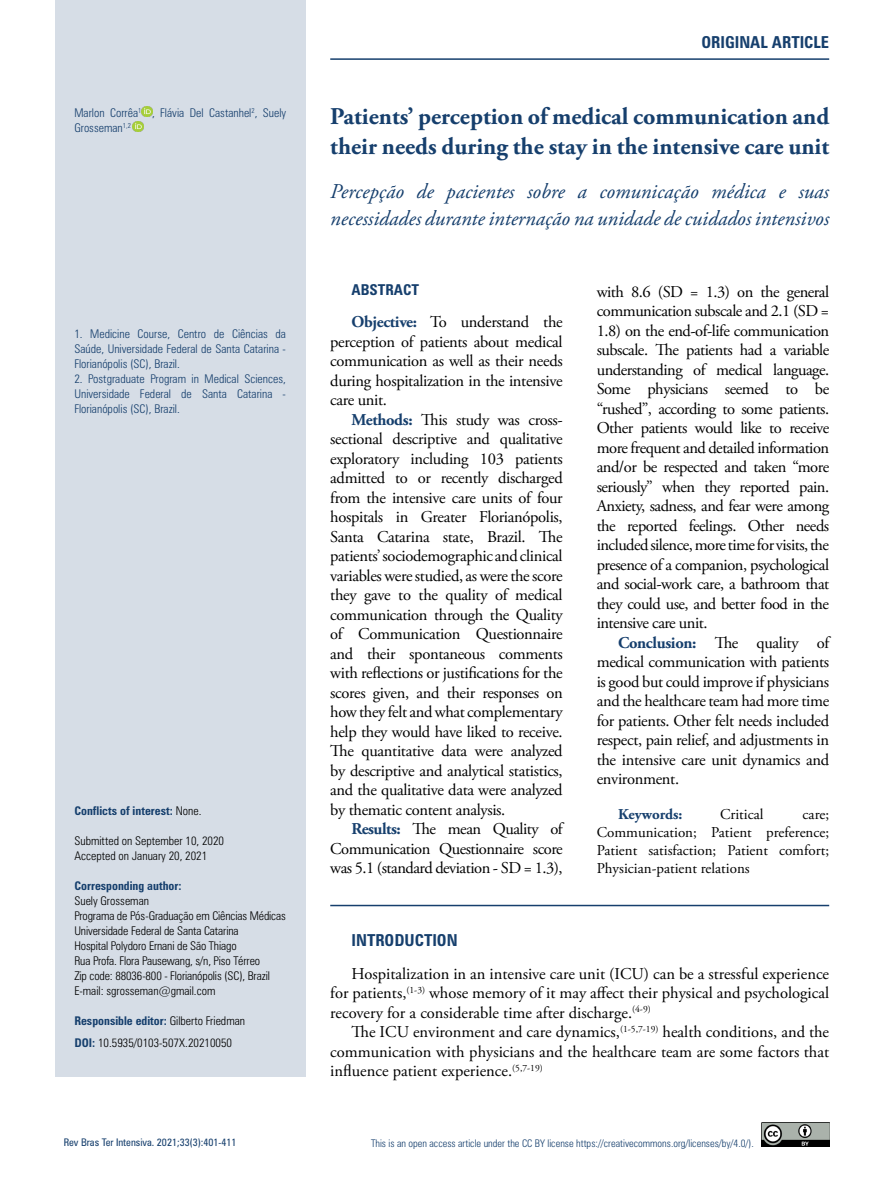
<style>
.page{position:relative;width:893px;height:1191px;background:#fff}
.page>*{position:absolute;margin:0;border:0;box-sizing:border-box;transform-origin:0 0}
.t1{font:700 24px/30px "Adobe Garamond Pro";color:#163f6d}
.t2{font:italic 21px/27px "Adobe Garamond Pro";color:#163f6d}
.t3{font:16.5px/19.5px "Adobe Garamond Pro";letter-spacing:-.02em;color:#000;text-align:justify}
.t4{font:700 condensed 16.5px "Zurich BT";color:#163f6d}
.t5{font:15px/18px "Adobe Garamond Pro";color:#000;text-align:justify}
.t6{font:700 15px "Adobe Garamond Pro";color:#163f6d}
.t7{font:700 condensed 15px "Zurich BT";color:#163f6d}
.t8{font:300 condensed 12px/15px "Zurich BT";letter-spacing:-.01em;color:#000}
.t9{font:300 condensed 12px/15px "Zurich BT";color:#163f6d;text-align:justify}
.t10{font:700 condensed 12px "Zurich BT";color:#163f6d}
.t11{font:300 condensed 10.5px "Zurich BT";color:#163f6d}
.t12{font:condensed 10.5px "Zurich BT";color:#163f6d}
.s1{font-weight:300;color:#000}
.s2{font-weight:700;color:#163f6d}
</style>
<div class="page">
<div style="left:55px;top:0;width:250px;height:1076px;background:#d5dce6"></div>
<svg style="left:132px;top:106px;width:20px;height:26px"></svg>
<hr style="left:330px;top:904px;width:499px;height:2px;background:#163f6d">
<img style="left:761px;top:1122px;width:68px;height:24px">
<hr style="left:330px;top:58px;width:499px;height:2px;background:#163f6d">
<p class="t9" style="left:74px;top:105px;width:213px">Marlon Corrêa<sup>1</sup> , Flávia Del Castanhel<sup>2</sup>, Suely<br>Grosseman<sup>1,2</sup></p>
<p class="t9" style="left:74px;top:326px;width:213px">1. Medicine Course, Centro de Ciências da Saúde, Universidade Federal de Santa Catarina - Florianópolis (SC), Brazil.</p>
<p class="t9" style="left:74px;top:371px;width:213px">2. Postgraduate Program in Medical Sciences, Universidade Federal de Santa Catarina - Florianópolis (SC), Brazil.</p>
<p class="t10" style="left:74px;top:803px;width:129px">Conflicts of interest: <span class="s1">None.</span></p>
<p class="t8" style="left:74px;top:833px;width:151px">Submitted on September 10, 2020<br>Accepted on January 20, 2021</p>
<p class="t10" style="left:74px;top:878px;width:109px">Corresponding author:</p>
<p class="t8" style="left:74px;top:893px;width:213px">Suely Grosseman<br>Programa de Pós-Graduação em Ciências Médicas Universidade Federal de Santa Catarina<br>Hospital Polydoro Ernani de São Thiago<br>Rua Profa. Flora Pausewang, s/n, Piso Térreo<br>Zip code: 88036-800 - Florianópolis (SC), Brazil E-mail: sgrosseman@gmail.com</p>
<p class="t10" style="left:74px;top:1013px;width:172px">Responsible editor: <span class="s1">Gilberto Friedman</span></p>
<p class="t8" style="left:74px;top:1035px;width:159px"><span class="s2">DOI:</span> 10.5935/0103-507X.20210050</p>
<p class="t12" style="left:64px;top:1135px;width:174px">Rev Bras Ter Intensiva. 2021;33(3):401-411</p>
<p class="t4" style="left:701px;top:32px;width:129px">ORIGINAL ARTICLE</p>
<h1 class="t1" style="left:330px;top:102px;width:500px">Patients’ perception of medical communication and their needs during the stay in the intensive care unit</h1>
<p class="t2" style="left:330px;top:178px;width:500px">Percepção de pacientes sobre a comunicação médica e suas necessidades durante internação na unidade de cuidados intensivos</p>
<p class="t7" style="left:351px;top:280px;width:69px">ABSTRACT</p>
<p class="t3" style="left:597px;top:282px;width:234px">with 8.6 (SD = 1.3) on the general communication subscale and 2.1 (SD = 1.8) on the end-of-life communication subscale. The patients had a variable understanding of medical language.<br>Some physicians seemed to be “rushed”, according to some patients.<br>Other patients would like to receive more frequent and detailed information and/or be respected and taken “more seriously” when they reported pain.<br>Anxiety, sadness, and fear were among the reported feelings. Other needs included silence, more time for visits, the presence of a companion, psychological and social-work care, a bathroom that they could use, and better food in the intensive care unit.</p>
<p class="t3" style="left:597px;top:633px;width:234px;text-indent:21px"><span class="s2">Conclusion:</span> The quality of medical communication with patients is good but could improve if physicians and the healthcare team had more time for patients. Other felt needs included respect, pain relief, and adjustments in the intensive care unit dynamics and environment.</p>
<p class="t3" style="left:330px;top:313px;width:234px;text-indent:21px"><span class="s2">Objective:</span> To understand the perception of patients about medical communication as well as their needs during hospitalization in the intensive care unit.</p>
<p class="t3" style="left:330px;top:410px;width:234px;text-indent:21px"><span class="s2">Methods:</span> This study was cross&shy;sectional descriptive and qualitative exploratory including 103 patients admitted to or recently discharged from the intensive care units of four hospitals in Greater Florianópolis, Santa Catarina state, Brazil. The patients’ sociodemographic and clinical variables were studied, as were the score they gave to the quality of medical communication through the Quality of Communication Questionnaire and their spontaneous comments with reflections or justifications for the scores given, and their responses on how they felt and what complementary help they would have liked to receive.<br>The quantitative data were analyzed by descriptive and analytical statistics, and the qualitative data were analyzed by thematic content analysis.</p>
<p class="t3" style="left:330px;top:820px;width:234px;text-indent:21px"><span class="s2">Results:</span> The mean Quality of Communication Questionnaire score was 5.1 (standard deviation - SD = 1.3),</p>
<p class="t6" style="left:618px;top:805px;width:66px">Keywords:</p>
<p class="t5" style="left:720px;top:806px;width:45px">Critical</p>
<p class="t5" style="left:597px;top:806px;width:234px;text-indent:206px">care; Communication; Patient preference; Patient satisfaction; Patient comfort; Physician-patient relations</p>
<p class="t4" style="left:351px;top:930px;width:108px">INTRODUCTION</p>
<p class="t3" style="left:330px;top:964px;width:500px;text-indent:21px">Hospitalization in an intensive care unit (ICU) can be a stressful experience for patients,<sup>(1-3)</sup> whose memory of it may affect their physical and psychological recovery for a considerable time after discharge.<sup>(4-9)</sup></p>
<p class="t3" style="left:330px;top:1022px;width:500px;text-indent:21px">The ICU environment and care dynamics,<sup>(1-5,7-19)</sup> health conditions, and the communication with physicians and the healthcare team are some factors that influence patient experience.<sup>(5,7-19)</sup></p>
<p class="t11" style="left:371px;top:1136px;width:384px">This is an open access article under the CC BY license https://creativecommons.org/licenses/by/4.0/).</p>
</div>
